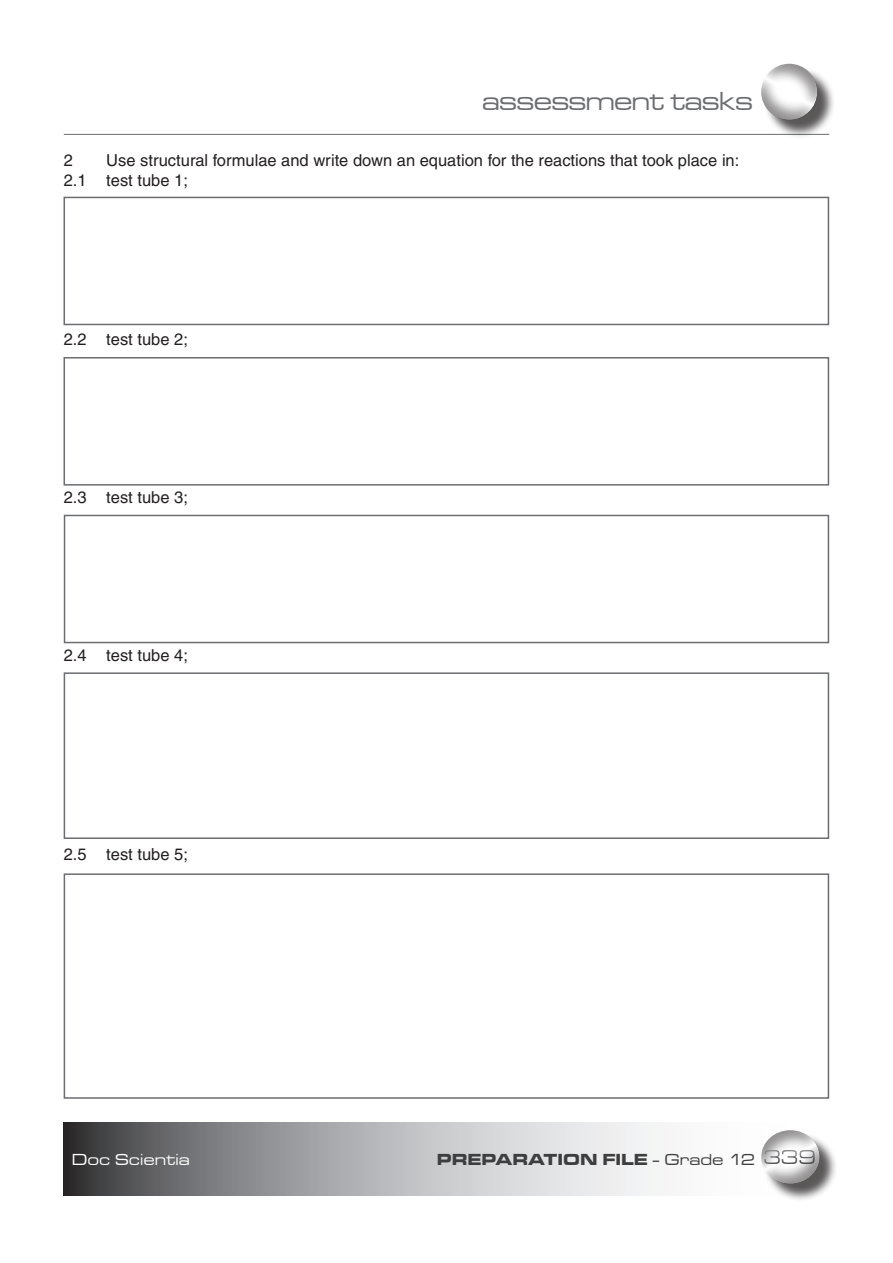
<style>
.page{position:relative;width:893px;height:1263px;background:#fff}
.page>*{position:absolute;margin:0;border:0;box-sizing:border-box;transform-origin:0 0}
.t1{font:27px "Microgramma D Medi Exte";color:#6c6d70}
.t2{font:16.5px/19.8px "Helvetica LT";color:#231f20}
.t3{font:16.5px "Microgramma D Bold Exte";letter-spacing:.04em;color:#3e3e3f}
.t4{font:16.5px "Microgramma D Medi Exte";letter-spacing:.04em;color:#fff}
.s1{font-family:"Microgramma D Medi Exte"}
.s2{font-family:"Microgramma D Medi Exte";font-size:21px;color:#6c6d70}
</style>
<div class="page">
<hr style="left:64px;top:134px;width:765px;height:1px;background:#6c6d70">
<div style="left:763px;top:66px;width:73px;height:72px;background:#231f20;opacity:.75"></div>
<div style="left:759px;top:61px;width:60px;height:60px;background:#231f20;opacity:.5"></div>
<svg style="left:64px;top:1122px;width:595px;height:73px"></svg>
<div style="left:764px;top:1132px;width:74px;height:70px;background:#231f20;opacity:.75"></div>
<div style="left:760px;top:1127px;width:61px;height:57px;background:#231f20;opacity:.5"></div>
<div style="left:754px;top:1143px;width:69px;height:27px;background:#fff"></div>
<div style="left:756px;top:1144px;width:70px;height:30px;background:#231f20;opacity:.75"></div>
<div style="left:64px;top:197px;width:765px;height:128px;background:#fff;border:2px solid #6c6d70"></div>
<div style="left:64px;top:672px;width:765px;height:167px;background:#fff;border:2px solid #6c6d70"></div>
<div style="left:64px;top:357px;width:765px;height:129px;background:#fff;border:2px solid #6c6d70"></div>
<div style="left:64px;top:873px;width:765px;height:226px;background:#fff;border:2px solid #6c6d70"></div>
<div style="left:64px;top:515px;width:765px;height:128px;background:#fff;border:2px solid #6c6d70"></div>
<h1 class="t1" style="left:483px;top:84px;width:272px">assessment tasks</h1>
<p class="t2" style="left:64px;top:151px;width:677px;text-indent:43px">Use structural formulae and write down an equation for the reactions that took place in:<br>2.1 test tube 1;</p>
<p class="t2" style="left:64px;top:151px;width:11px">2</p>
<p class="t2" style="left:64px;top:329px;width:126px">2.2 test tube 2;</p>
<p class="t2" style="left:64px;top:487px;width:126px">2.3 test tube 3;</p>
<p class="t2" style="left:64px;top:646px;width:126px">2.4 test tube 4;</p>
<p class="t2" style="left:64px;top:844px;width:126px">2.5 test tube 5;</p>
<p class="t4" style="left:72px;top:1149px;width:119px">Doc Scientia</p>
<p class="t3" style="left:437px;top:1149px;width:380px">PREPARATION FILE <span class="s1">- Grade 12</span> <span class="s2">339</span></p>
</div>
